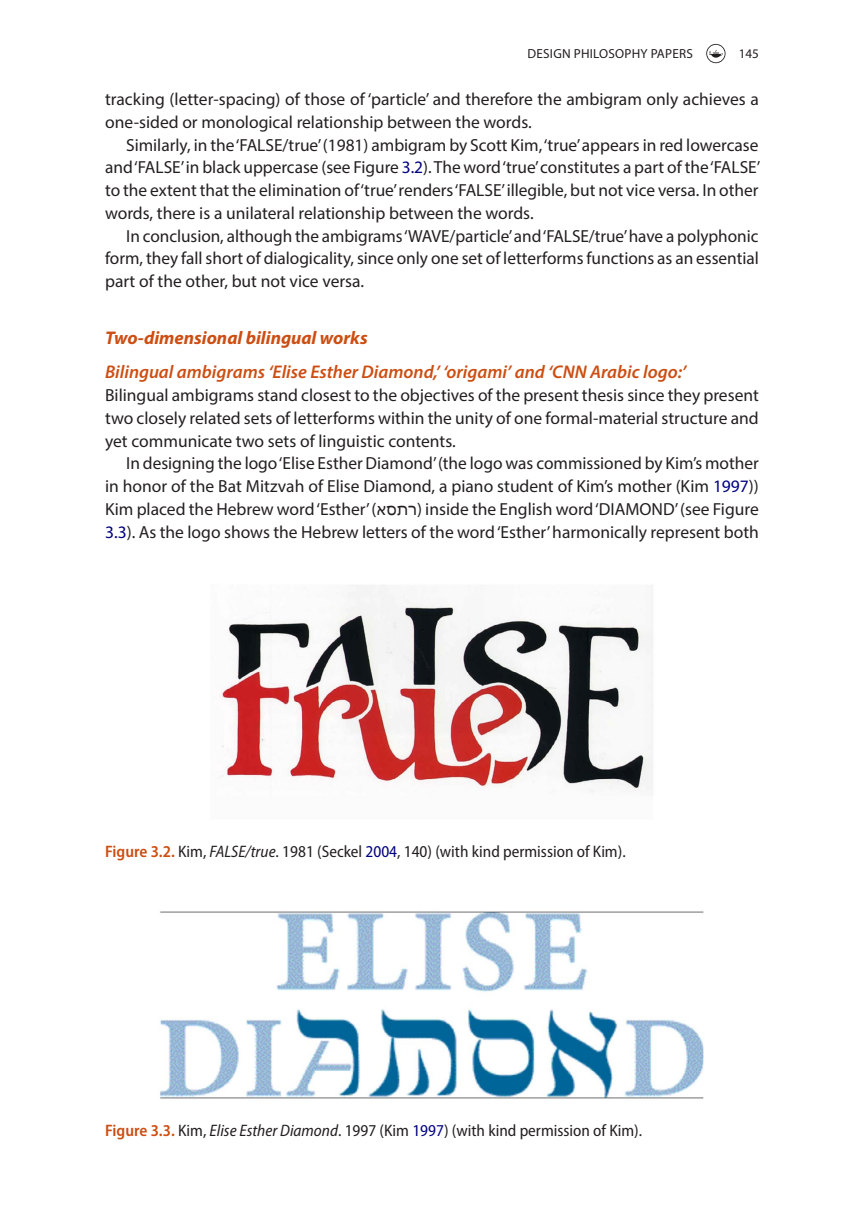
<style>
.page{position:relative;width:864px;height:1231px;background:#fff}
.page>*{position:absolute;margin:0;border:0;box-sizing:border-box;transform-origin:0 0}
.t1{font:italic 600 18.38px "Myriad Pro";color:#cc4e12}
.t2{font:italic 700 18.38px "Myriad Pro";color:#cc4e12}
.t3{font:17.5px/22.8px "Myriad Pro";color:#231f20;text-align:justify}
.t4{font:semi-condensed 16.62px "Myriad Pro";color:#231f20}
.t5{font:13.12px "Myriad Pro";letter-spacing:.02em;color:#231f20}
.s1{color:#000080}
.s2{font-family:"Arial Unicode MS"}
.s3{font-weight:600;color:#cc4e12}
.s4{font-style:italic}
</style>
<div class="page">
<svg style="left:706px;top:44px;width:19px;height:19px"></svg>
<img style="left:221px;top:585px;width:432px;height:211px">
<img style="left:160px;top:911px;width:544px;height:188px">
<p class="t5" style="left:527px;top:45px;width:62px">Design Philosoph</p>
<p class="t5" style="left:640px;top:45px;width:50px">y Pape rs</p>
<p class="t5" style="left:738px;top:45px;width:22px">145</p>
<p class="t3" style="left:105px;top:87px;width:655px">tracking (letter-spacing) of those of ‘particle’ and therefore the ambigram only achieves a one-sided or monological relationship between the words.</p>
<p class="t3" style="left:105px;top:133px;width:656px;text-indent:21px">Similarly, in the ‘FALSE/true’ (1981) ambigram by Scott Kim, ‘true’ appears in red lowercase and ‘FALSE’ in black uppercase (see Figure <span class="s1">3.2</span>). The word ‘true’ constitutes a part of the ‘FALSE’ to the extent that the elimination of ‘true’ renders ‘FALSE’ illegible, but not vice versa. In other words, there is a unilateral relationship between the words.</p>
<p class="t3" style="left:105px;top:224px;width:655px;text-indent:21px">In conclusion, although the ambigrams ‘WAVE/particle’ and ‘FALSE/true’ have a polyphonic form, they fall short of dialogicality, since only one set of letterforms functions as an essential part of the other, but not vice versa.</p>
<p class="t2" style="left:105px;top:326px;width:264px">Two-dimensional bilingual works</p>
<p class="t1" style="left:105px;top:360px;width:582px">Bilingual ambigrams ‘Elise Esther Diamond,’ ‘origami’ and ‘CNN Arabic logo:’</p>
<p class="t3" style="left:105px;top:383px;width:655px">Bilingual ambigrams stand closest to the objectives of the present thesis since they present two closely related sets of letterforms within the unity of one formal-material structure and yet communicate two sets of linguistic contents.</p>
<p class="t3" style="left:105px;top:451px;width:655px;text-indent:21px">In designing the logo ‘Elise Esther Diamond’ (the logo was commissioned by Kim’s mother in honor of the Bat Mitzvah of Elise Diamond, a piano student of Kim’s mother (Kim <span class="s1">1997</span>))<br>Kim placed the Hebrew word ‘Esther’ ( <span class="s2">סא תר</span>( inside the English word ‘DIAMOND’ (see Figure <span class="s1">3.3</span>). As the logo shows the Hebrew letters of the word ‘Esther’ harmonically represent both</p>
<p class="t4" style="left:105px;top:842px;width:522px"><span class="s3">Figure 3.2.</span> Kim, <span class="s4">FALSE/true</span>. 1981 (Seckel <span class="s1">2004</span>, 140) (with kind permission of Kim).</p>
<p class="t4" style="left:105px;top:1121px;width:538px"><span class="s3">Figure 3.3.</span> Kim, <span class="s4">Elise Esther Diamond</span>. 1997 (Kim <span class="s1">1997</span>) (with kind permission of Kim).</p>
</div>
